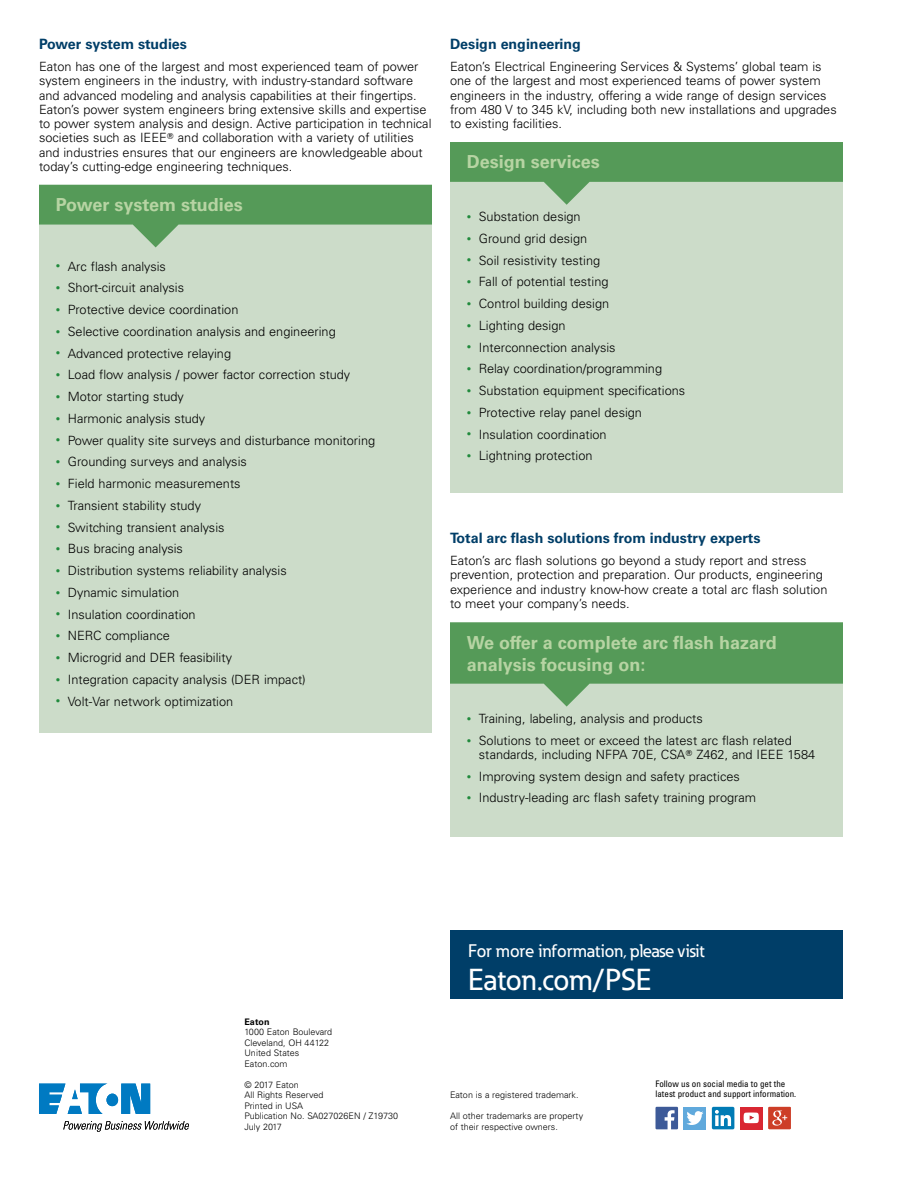
<style>
.page{position:relative;width:918px;height:1188px;background:#fff}
.page>*{position:absolute;margin:0;border:0;box-sizing:border-box;transform-origin:0 0}
.t1{font:500 30px "Eaton";color:#fff}
.t2{font:700 18px/21.6px "Univers LT Std";color:#b7d4a3}
.t3{font:500 18px "Eaton";letter-spacing:-.01em;color:#fff}
.t4{font:700 14.25px "Univers LT Std";color:#003e68}
.t5{font:300 12.75px/14.2px "Univers LT Std";color:#000}
.t6{font:300 9px/10.5px "Univers LT Std";color:#000}
.t7{font:condensed 9px/10.5px "Univers LT Std";color:#000}
.t8{font:700 9px "Univers LT Std";color:#000}
.s1{font-family:"Universal Newswith Comm Pi";font-weight:400}
.s2{font-size:9px;color:#208a3c}
</style>
<div class="page">
<div style="left:450px;top:931px;width:393px;height:68px;background:#003e68"></div>
<div style="left:39px;top:217px;width:393px;height:515px;background:#ccdcc9"></div>
<svg style="left:39px;top:185px;width:393px;height:62px"></svg>
<div style="left:450px;top:174px;width:393px;height:319px;background:#ccdcc9"></div>
<svg style="left:450px;top:142px;width:393px;height:63px"></svg>
<div style="left:450px;top:676px;width:393px;height:160px;background:#ccdcc9"></div>
<svg style="left:450px;top:622px;width:393px;height:85px"></svg>
<svg style="left:39px;top:1084px;width:111px;height:30px"></svg>
<svg style="left:63px;top:1121px;width:126px;height:11px"></svg>
<div style="left:740px;top:1107px;width:23px;height:22px;background:#d92732"></div>
<div style="left:684px;top:1107px;width:22px;height:22px;background:#60a9dc"></div>
<svg style="left:656px;top:1107px;width:22px;height:22px"></svg>
<svg style="left:686px;top:1111px;width:17px;height:14px"></svg>
<div style="left:712px;top:1107px;width:22px;height:22px;background:#007bb5;border-radius:2px"></div>
<svg style="left:715px;top:1110px;width:16px;height:16px"></svg>
<svg style="left:768px;top:1107px;width:23px;height:22px"></svg>
<img style="left:772px;top:1111px;width:10px;height:15px">
<svg style="left:744px;top:1113px;width:15px;height:10px"></svg>
<p class="t4" style="left:39px;top:36px;width:150px">Power system studies</p>
<p class="t5" style="left:39px;top:59px;width:394px">Eaton has one of the largest and most experienced team of power system engineers in the industry, with industry-standard software and advanced modeling and analysis capabilities at their fingertips.<br>Eaton’s power system engineers bring extensive skills and expertise to power system analysis and design. Active participation in technical societies such as IEEE<span class="s1">T</span> and collaboration with a variety of utilities and industries ensures that our engineers are knowledgeable about today’s cutting-edge engineering techniques.</p>
<h2 class="t2" style="left:56px;top:194px;width:188px">Power system studies</h2>
<p class="t5" style="left:56px;top:259px;width:112px"><span class="s2">•</span> Arc flash analysis</p>
<p class="t5" style="left:56px;top:281px;width:130px"><span class="s2">•</span> Short-circuit analysis</p>
<p class="t5" style="left:56px;top:302px;width:184px"><span class="s2">•</span> Protective device coordination</p>
<p class="t5" style="left:56px;top:324px;width:282px"><span class="s2">•</span> Selective coordination analysis and engineering</p>
<p class="t5" style="left:56px;top:346px;width:177px"><span class="s2">•</span> Advanced protective relaying</p>
<p class="t5" style="left:56px;top:368px;width:296px"><span class="s2">•</span> Load flow analysis / power factor correction study</p>
<p class="t5" style="left:56px;top:389px;width:130px"><span class="s2">•</span> Motor starting study</p>
<p class="t5" style="left:56px;top:411px;width:151px"><span class="s2">•</span> Harmonic analysis study</p>
<p class="t5" style="left:56px;top:433px;width:321px"><span class="s2">•</span> Power quality site surveys and disturbance monitoring</p>
<p class="t5" style="left:56px;top:455px;width:193px"><span class="s2">•</span> Grounding surveys and analysis</p>
<p class="t5" style="left:56px;top:476px;width:186px"><span class="s2">•</span> Field harmonic measurements</p>
<p class="t5" style="left:56px;top:498px;width:147px"><span class="s2">•</span> Transient stability study</p>
<p class="t5" style="left:56px;top:520px;width:170px"><span class="s2">•</span> Switching transient analysis</p>
<p class="t5" style="left:56px;top:542px;width:129px"><span class="s2">•</span> Bus bracing analysis</p>
<p class="t5" style="left:56px;top:563px;width:232px"><span class="s2">•</span> Distribution systems reliability analysis</p>
<p class="t5" style="left:56px;top:585px;width:125px"><span class="s2">•</span> Dynamic simulation</p>
<p class="t5" style="left:56px;top:607px;width:141px"><span class="s2">•</span> Insulation coordination</p>
<p class="t5" style="left:56px;top:629px;width:116px"><span class="s2">•</span> NERC compliance</p>
<p class="t5" style="left:56px;top:650px;width:178px"><span class="s2">•</span> Microgrid and DER feasibility</p>
<p class="t5" style="left:56px;top:672px;width:252px"><span class="s2">•</span> Integration capacity analysis (DER impact)</p>
<p class="t5" style="left:56px;top:694px;width:179px"><span class="s2">•</span> Volt-Var network optimization</p>
<p class="t4" style="left:450px;top:36px;width:132px">Design engineering</p>
<p class="t5" style="left:450px;top:59px;width:388px">Eaton’s Electrical Engineering Services &amp; Systems’ global team is one of the largest and most experienced teams of power system engineers in the industry, offering a wide range of design services from 480 V to 345 kV, including both new installations and upgrades to existing facilities.</p>
<h2 class="t2" style="left:467px;top:151px;width:135px">Design services</h2>
<p class="t5" style="left:467px;top:209px;width:115px"><span class="s2">•</span> Substation design</p>
<p class="t5" style="left:467px;top:231px;width:122px"><span class="s2">•</span> Ground grid design</p>
<p class="t5" style="left:467px;top:253px;width:135px"><span class="s2">•</span> Soil resistivity testing</p>
<p class="t5" style="left:467px;top:275px;width:143px"><span class="s2">•</span> Fall of potential testing</p>
<p class="t5" style="left:467px;top:296px;width:144px"><span class="s2">•</span> Control building design</p>
<p class="t5" style="left:467px;top:318px;width:100px"><span class="s2">•</span> Lighting design</p>
<p class="t5" style="left:467px;top:340px;width:150px"><span class="s2">•</span> Interconnection analysis</p>
<p class="t5" style="left:467px;top:362px;width:197px"><span class="s2">•</span> Relay coordination/programming</p>
<p class="t5" style="left:467px;top:383px;width:220px"><span class="s2">•</span> Substation equipment specifications</p>
<p class="t5" style="left:467px;top:405px;width:177px"><span class="s2">•</span> Protective relay panel design</p>
<p class="t5" style="left:467px;top:427px;width:141px"><span class="s2">•</span> Insulation coordination</p>
<p class="t5" style="left:467px;top:449px;width:127px"><span class="s2">•</span> Lightning protection</p>
<p class="t4" style="left:450px;top:530px;width:312px">Total arc flash solutions from industry experts</p>
<p class="t5" style="left:450px;top:554px;width:379px">Eaton’s arc flash solutions go beyond a study report and stress prevention, protection and preparation. Our products, engineering experience and industry know-how create a total arc flash solution to meet your company’s needs.</p>
<h2 class="t2" style="left:467px;top:632px;width:312px">We offer a complete arc flash hazard analysis focusing on:</h2>
<p class="t5" style="left:467px;top:711px;width:238px"><span class="s2">•</span> Training, labeling, analysis and products</p>
<p class="t5" style="left:479px;top:733px;width:338px;text-indent:-12px"><span class="s2">•</span> Solutions to meet or exceed the latest arc flash related standards, including NFPA 70E, CSA<span class="s1">T</span> Z462, and IEEE 1584</p>
<p class="t5" style="left:467px;top:769px;width:275px"><span class="s2">•</span> Improving system design and safety practices</p>
<p class="t5" style="left:467px;top:791px;width:291px"><span class="s2">•</span> Industry-leading arc flash safety training program</p>
<p class="t8" style="left:244px;top:1016px;width:27px">Eaton</p>
<p class="t6" style="left:244px;top:1027px;width:89px">1000 Eaton Boulevard<br>Cleveland, OH 44122<br>United States<br>Eaton.com</p>
<p class="t6" style="left:244px;top:1079px;width:155px">© 2017 Eaton<br>All Rights Reserved<br>Printed in USA<br>Publication No. SA027026EN / Z19730<br>July 2017</p>
<h2 class="t3" style="left:468px;top:939px;width:238px">For more information, please visit</h2>
<h1 class="t1" style="left:468px;top:961px;width:185px">Eaton.com/PSE</h1>
<p class="t6" style="left:450px;top:1090px;width:130px">Eaton is a registered trademark.</p>
<p class="t6" style="left:450px;top:1111px;width:135px">All other trademarks are property of their respective owners.</p>
<p class="t7" style="left:656px;top:1078px;width:142px">Follow us on social media to get the latest product and support information.</p>
</div>
